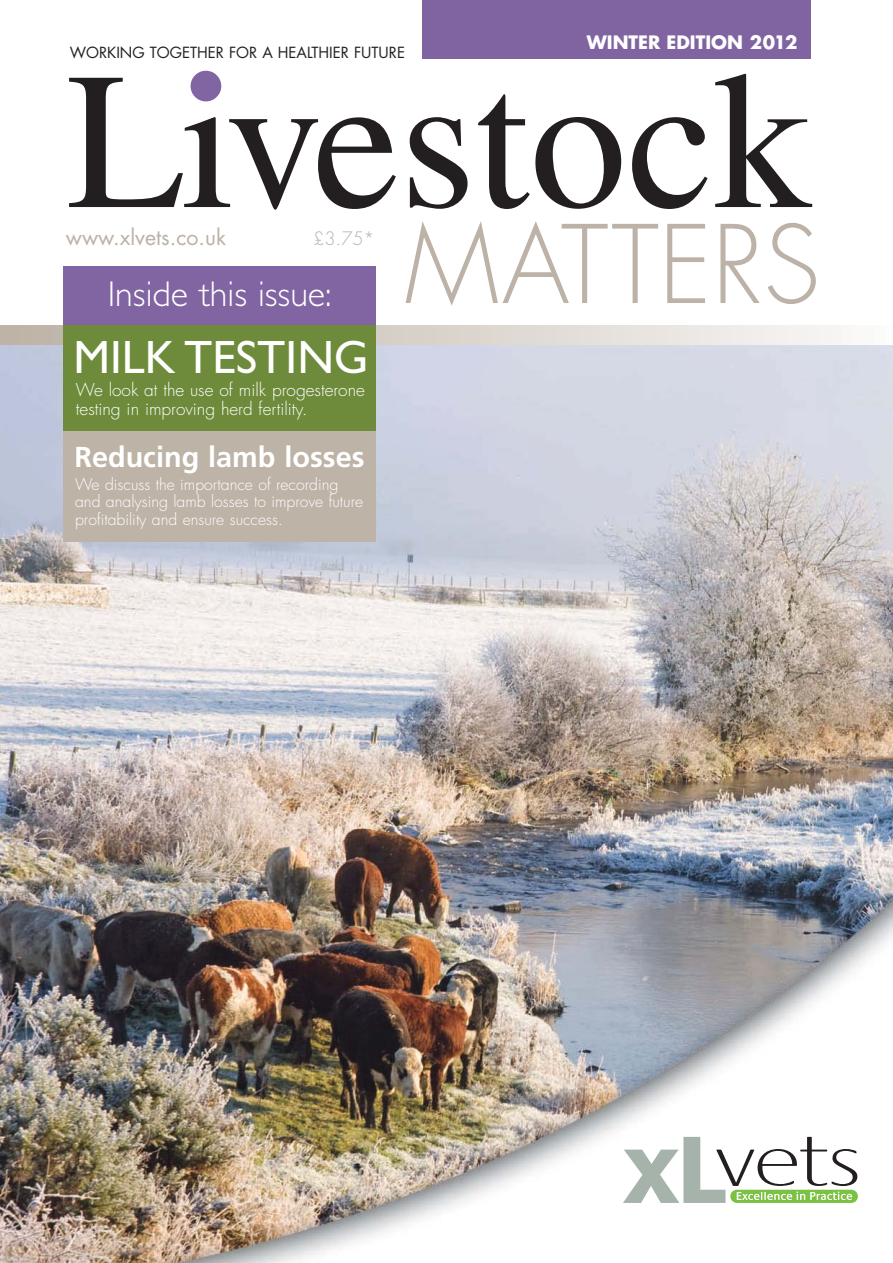
<style>
.page{position:relative;width:893px;height:1263px;background:#fff}
.page>*{position:absolute;margin:0;border:0;box-sizing:border-box;transform-origin:0 0}
.t1{font:194.85px "Times";color:#231f20}
.t2{font:300 105px "Futura";color:#bcb2a7}
.t3{font:46.8px "Gill Sans";color:#fff}
.t4{font:300 36px "Gill Sans";color:#fff}
.t5{font:700 28.8px "Frutiger LT Std";color:#fff}
.t6{font:21.3px "Futura";color:#bcb2a7}
.t7{font:700 18px "Futura";color:#fff}
.t8{font:300 18px "Futura";color:#bcb2a7}
.t9{font:300 17.25px/19px "Futura";color:#fff}
.t10{font:300 15.75px/17.4px "Futura";color:#fff}
.t11{font:15px "Futura";color:#231f20}
</style>
<div class="page">
<img style="left:0;top:332px;width:893px;height:931px">
<svg style="left:623px;top:1137px;width:234px;height:66px"></svg>
<div style="left:422px;top:0;width:389px;height:59px;background:#8064a2"></div>
<div style="left:191px;top:71px;width:30px;height:30px;background:#8164a2;border-radius:50%"></div>
<svg style="left:3px;top:325px;width:2px;height:19px"></svg>
<svg style="left:14px;top:325px;width:2px;height:19px"></svg>
<svg style="left:25px;top:325px;width:2px;height:19px"></svg>
<svg style="left:36px;top:325px;width:2px;height:19px"></svg>
<svg style="left:47px;top:325px;width:2px;height:19px"></svg>
<svg style="left:58px;top:325px;width:2px;height:19px"></svg>
<svg style="left:376px;top:325px;width:1px;height:19px"></svg>
<svg style="left:386px;top:325px;width:2px;height:19px"></svg>
<svg style="left:397px;top:325px;width:2px;height:19px"></svg>
<svg style="left:408px;top:325px;width:2px;height:19px"></svg>
<svg style="left:419px;top:325px;width:2px;height:19px"></svg>
<svg style="left:430px;top:325px;width:2px;height:19px"></svg>
<svg style="left:441px;top:325px;width:2px;height:19px"></svg>
<svg style="left:452px;top:325px;width:2px;height:19px"></svg>
<svg style="left:463px;top:325px;width:2px;height:19px"></svg>
<svg style="left:474px;top:325px;width:2px;height:19px"></svg>
<svg style="left:485px;top:325px;width:2px;height:19px"></svg>
<svg style="left:496px;top:325px;width:2px;height:19px"></svg>
<svg style="left:507px;top:325px;width:2px;height:19px"></svg>
<svg style="left:518px;top:325px;width:2px;height:19px"></svg>
<svg style="left:529px;top:325px;width:2px;height:19px"></svg>
<svg style="left:540px;top:325px;width:2px;height:19px"></svg>
<svg style="left:551px;top:325px;width:1px;height:19px"></svg>
<svg style="left:562px;top:325px;width:1px;height:19px"></svg>
<svg style="left:573px;top:325px;width:1px;height:19px"></svg>
<svg style="left:583px;top:325px;width:2px;height:19px"></svg>
<svg style="left:594px;top:325px;width:2px;height:19px"></svg>
<svg style="left:605px;top:325px;width:2px;height:19px"></svg>
<svg style="left:616px;top:325px;width:2px;height:19px"></svg>
<svg style="left:627px;top:325px;width:2px;height:19px"></svg>
<svg style="left:638px;top:325px;width:2px;height:19px"></svg>
<svg style="left:649px;top:325px;width:2px;height:19px"></svg>
<svg style="left:660px;top:325px;width:2px;height:19px"></svg>
<svg style="left:671px;top:325px;width:2px;height:19px"></svg>
<svg style="left:682px;top:325px;width:2px;height:19px"></svg>
<svg style="left:693px;top:325px;width:2px;height:19px"></svg>
<svg style="left:704px;top:325px;width:2px;height:19px"></svg>
<svg style="left:715px;top:325px;width:2px;height:19px"></svg>
<svg style="left:726px;top:325px;width:2px;height:19px"></svg>
<svg style="left:737px;top:325px;width:2px;height:19px"></svg>
<svg style="left:748px;top:325px;width:2px;height:19px"></svg>
<svg style="left:759px;top:325px;width:2px;height:19px"></svg>
<svg style="left:770px;top:325px;width:2px;height:19px"></svg>
<svg style="left:781px;top:325px;width:1px;height:19px"></svg>
<svg style="left:792px;top:325px;width:1px;height:19px"></svg>
<svg style="left:803px;top:325px;width:1px;height:19px"></svg>
<svg style="left:813px;top:325px;width:2px;height:19px"></svg>
<svg style="left:824px;top:325px;width:2px;height:19px"></svg>
<svg style="left:835px;top:325px;width:2px;height:19px"></svg>
<svg style="left:846px;top:332px;width:2px;height:12px"></svg>
<svg style="left:857px;top:332px;width:2px;height:12px"></svg>
<svg style="left:868px;top:332px;width:2px;height:12px"></svg>
<svg style="left:879px;top:332px;width:2px;height:12px"></svg>
<svg style="left:890px;top:332px;width:3px;height:12px"></svg>
<div style="left:64px;top:266px;width:312px;height:60px;background:#8164a2"></div>
<div style="left:64px;top:325px;width:312px;height:106px;background:#6d8b3a"></div>
<div style="left:64px;top:431px;width:312px;height:111px;background:#bdb3a7"></div>
<p class="t11" style="left:70px;top:46px;width:337px">WORKING TOGETHER FOR A HEALTHIER FUTURE</p>
<p class="t7" style="left:587px;top:34px;width:212px">WINTER EDITION 2012</p>
<h1 class="t1" style="left:67px;top:71px;width:746px">Livestock</h1>
<h2 class="t2" style="left:405px;top:216px;width:417px">MATTERS</h2>
<h3 class="t6" style="left:66px;top:227px;width:162px">www.xlvets.co.uk</h3>
<p class="t8" style="left:313px;top:230px;width:63px">£3.75*</p>
<h3 class="t4" style="left:108px;top:282px;width:225px">Inside this issue:</h3>
<h3 class="t3" style="left:74px;top:341px;width:296px">MILK TESTING</h3>
<p class="t9" style="left:76px;top:381px;width:290px">We look at the use of milk progesterone testing in improving herd fertility.</p>
<h3 class="t5" style="left:74px;top:445px;width:292px">Reducing lamb losses</h3>
<p class="t10" style="left:75px;top:477px;width:289px">We discuss the importance of recording and analysing lamb losses to improve future profitability and ensure success.</p>
</div>
